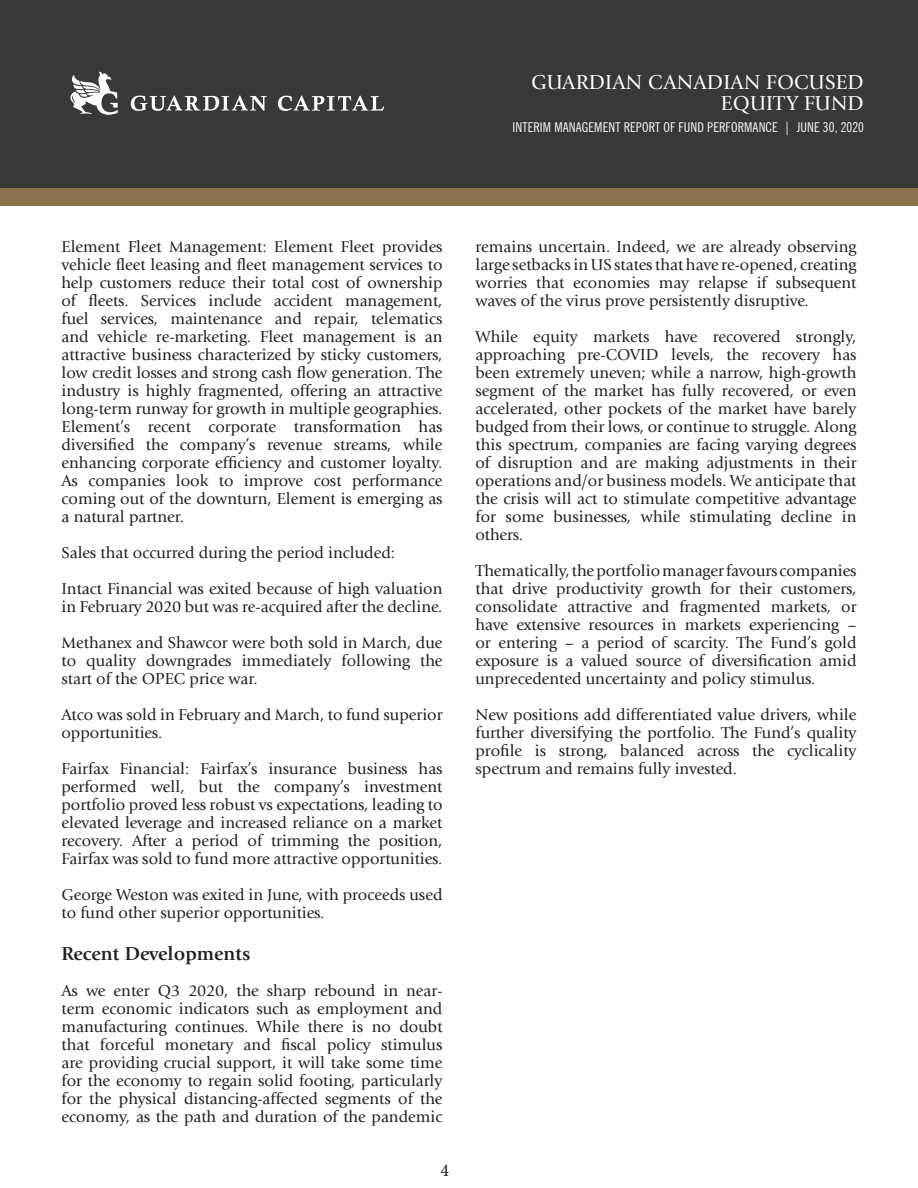
<style>
.page{position:relative;width:918px;height:1188px;background:#fff}
.page>*{position:absolute;margin:0;border:0;box-sizing:border-box;transform-origin:0 0}
.t1{font:21px "Giovanni Std";letter-spacing:.01em;color:#fff}
.t2{font:700 19.5px "Giovanni Std";color:#231f20}
.t3{font:18px "Minion Pro";color:#231f20}
.t4{font:16.5px/18px "Giovanni Std";color:#231f20;text-align:justify}
.t5{font:condensed 13.5px "News Gothic BT";letter-spacing:.01em;color:#fff}
</style>
<div class="page">
<div style="left:0;top:0;width:918px;height:189px;background:#383935"></div>
<div style="left:0;top:188px;width:918px;height:17px;background:#89744f"></div>
<svg style="left:70px;top:71px;width:48px;height:44px"></svg>
<svg style="left:131px;top:96px;width:136px;height:15px"></svg>
<svg style="left:278px;top:96px;width:106px;height:15px"></svg>
<p class="t1" style="left:531px;top:70px;width:334px">GUARDIAN CANADIAN FOCUSED</p>
<p class="t1" style="left:721px;top:91px;width:145px">EQUITY FUND</p>
<p class="t5" style="left:512px;top:119px;width:353px">INTERIM MANAGEMENT REPORT OF FUND PERFORMANCE | JUNE 30, 2020</p>
<p class="t4" style="left:62px;top:238px;width:383px">Element Fleet Management: Element Fleet provides vehicle fleet leasing and fleet management services to help customers reduce their total cost of ownership of fleets. Services include accident management, fuel services, maintenance and repair, telematics and vehicle re-marketing. Fleet management is an attractive business characterized by sticky customers, low credit losses and strong cash flow generation. The industry is highly fragmented, offering an attractive long-term runway for growth in multiple geographies.<br>Element’s recent corporate transformation has diversified the company’s revenue streams, while enhancing corporate efficiency and customer loyalty.<br>As companies look to improve cost performance coming out of the downturn, Element is emerging as a natural partner.</p>
<p class="t4" style="left:62px;top:544px;width:335px">Sales that occurred during the period included:</p>
<p class="t4" style="left:62px;top:580px;width:383px">Intact Financial was exited because of high valuation in February 2020 but was re-acquired after the decline.</p>
<p class="t4" style="left:62px;top:634px;width:382px">Methanex and Shawcor were both sold in March, due to quality downgrades immediately following the start of the OPEC price war.</p>
<p class="t4" style="left:62px;top:706px;width:383px">Atco was sold in February and March, to fund superior opportunities.</p>
<p class="t4" style="left:62px;top:760px;width:383px">Fairfax Financial: Fairfax’s insurance business has performed well, but the company’s investment portfolio proved less robust vs expectations, leading to elevated leverage and increased reliance on a market recovery. After a period of trimming the position, Fairfax was sold to fund more attractive opportunities.</p>
<p class="t4" style="left:62px;top:886px;width:383px">George Weston was exited in June, with proceeds used to fund other superior opportunities.</p>
<p class="t2" style="left:62px;top:942px;width:190px">Recent Developments</p>
<p class="t4" style="left:62px;top:982px;width:383px">As we enter Q3 2020, the sharp rebound in near&shy;term economic indicators such as employment and manufacturing continues. While there is no doubt that forceful monetary and fiscal policy stimulus are providing crucial support, it will take some time for the economy to regain solid footing, particularly for the physical distancing-affected segments of the economy, as the path and duration of the pandemic</p>
<p class="t3" style="left:440px;top:1158px;width:10px">4</p>
<p class="t4" style="left:476px;top:238px;width:383px">remains uncertain. Indeed, we are already observing large setbacks in US states that have re-opened, creating worries that economies may relapse if subsequent waves of the virus prove persistently disruptive.</p>
<p class="t4" style="left:476px;top:328px;width:383px">While equity markets have recovered strongly, approaching pre-COVID levels, the recovery has been extremely uneven; while a narrow, high-growth segment of the market has fully recovered, or even accelerated, other pockets of the market have barely budged from their lows, or continue to struggle. Along this spectrum, companies are facing varying degrees of disruption and are making adjustments in their operations and/or business models. We anticipate that the crisis will act to stimulate competitive advantage for some businesses, while stimulating decline in others.</p>
<p class="t4" style="left:476px;top:562px;width:383px">Thematically, the portfolio manager favours companies that drive productivity growth for their customers, consolidate attractive and fragmented markets, or have extensive resources in markets experiencing – or entering – a period of scarcity. The Fund’s gold exposure is a valued source of diversification amid unprecedented uncertainty and policy stimulus.</p>
<p class="t4" style="left:476px;top:706px;width:383px">New positions add differentiated value drivers, while further diversifying the portfolio. The Fund’s quality profile is strong, balanced across the cyclicality spectrum and remains fully invested.</p>
</div>
